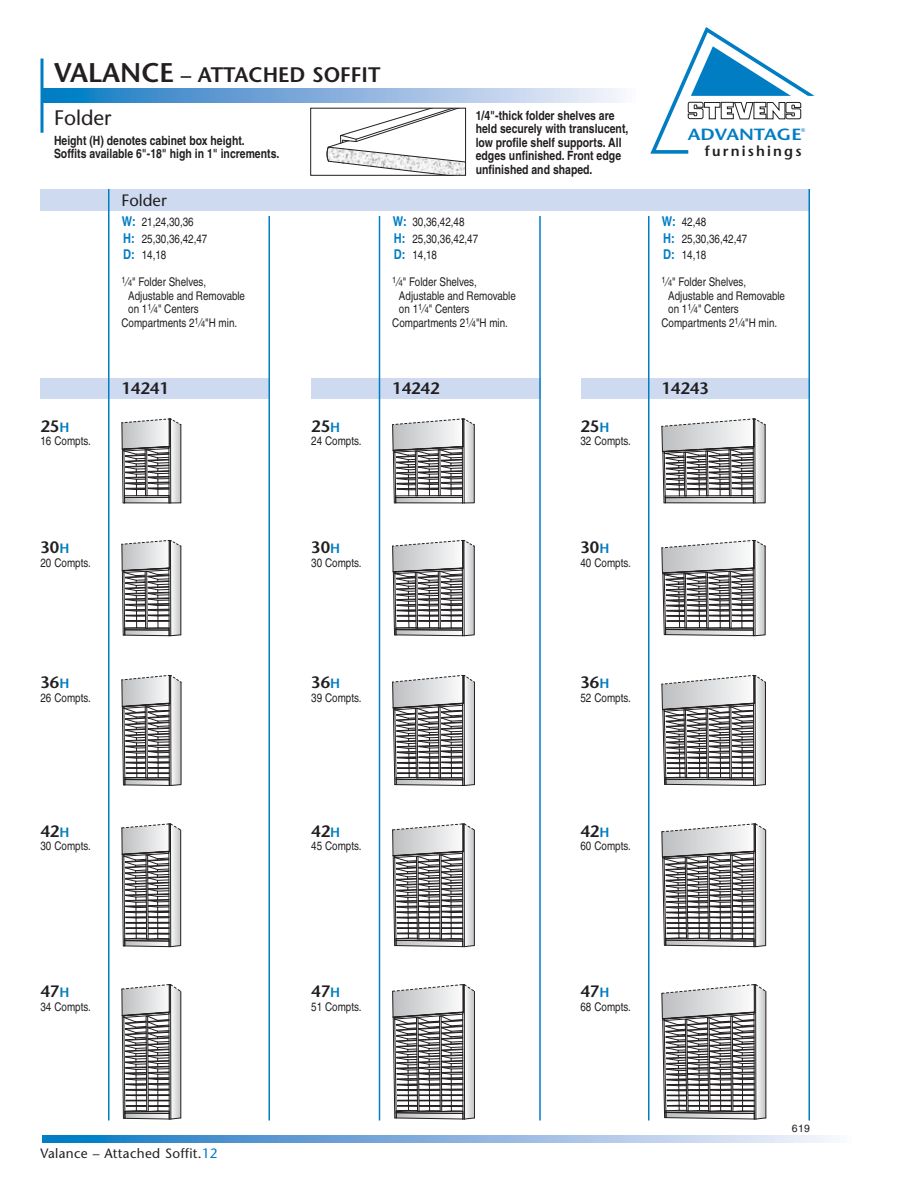
<style>
.page{position:relative;width:918px;height:1188px;background:#fff}
.page>*{position:absolute;margin:0;border:0;box-sizing:border-box;transform-origin:0 0}
.t1{font:600 21px "Stone Sans";color:#231f20}
.t2{font:21px "Stone Sans";color:#231f20}
.t3{font:600 16.5px "Stone Sans";color:#231f20}
.t4{font:16.5px "Stone Sans";color:#231f20}
.t5{font:600 16.2px "Stone Sans";color:#007dc3;scale:1.17 1}
.t6{font:600 14.4px "Stone Sans";letter-spacing:.15em;color:#231f20}
.t7{font:13.5px "Stone Sans";letter-spacing:.025em;color:#231f20}
.t8{font:700 condensed 12.75px/13.5px "Helvetica";color:#231f20}
.t9{font:condensed 12px/16.5px "Helvetica";color:#231f20}
.t10{font:10.5px "Helvetica";color:#231f20}
.t11{font:5.4px "Stone Sans";color:#007dc3}
.s1{font-size:27px}
.s2{font-weight:700;font-size:13.5px;color:#007dc3}
.s3{font-size:12.75px}
.s4{font-size:9px}
.s5{font-size:13.5px;color:#007dc3}
.s6{color:#007dc3}
</style>
<div class="page">
<svg style="left:40px;top:59px;width:4px;height:74px"></svg>
<svg style="left:42px;top:89px;width:578px;height:13px;background:#81b1dc"></svg>
<svg style="left:42px;top:1135px;width:788px;height:7px;background:#81b1dd"></svg>
<svg style="left:650px;top:27px;width:165px;height:127px"></svg>
<div style="left:40px;top:189px;width:770px;height:22px;background:#cddaf0"></div>
<div style="left:40px;top:378px;width:230px;height:20px;background:#cddaf0"></div>
<hr style="left:268px;top:216px;width:2px;height:904px;background:#007dc3">
<hr style="left:108px;top:189px;width:2px;height:931px;background:#007dc3">
<div style="left:311px;top:378px;width:230px;height:20px;background:#cddaf0"></div>
<hr style="left:539px;top:216px;width:2px;height:904px;background:#007dc3">
<hr style="left:379px;top:216px;width:1px;height:904px;background:#007dc3">
<div style="left:581px;top:378px;width:228px;height:20px;background:#cddaf0"></div>
<hr style="left:808px;top:189px;width:2px;height:931px;background:#007dc3">
<hr style="left:648px;top:216px;width:2px;height:904px;background:#007dc3">
<svg style="left:122px;top:418px;width:59px;height:86px"></svg>
<svg style="left:392px;top:418px;width:83px;height:86px"></svg>
<svg style="left:662px;top:418px;width:104px;height:86px"></svg>
<svg style="left:122px;top:674px;width:59px;height:112px"></svg>
<svg style="left:392px;top:674px;width:83px;height:112px"></svg>
<svg style="left:662px;top:674px;width:104px;height:112px"></svg>
<svg style="left:122px;top:540px;width:59px;height:96px"></svg>
<svg style="left:392px;top:540px;width:83px;height:96px"></svg>
<svg style="left:662px;top:540px;width:104px;height:96px"></svg>
<svg style="left:122px;top:824px;width:59px;height:123px"></svg>
<svg style="left:392px;top:824px;width:83px;height:123px"></svg>
<svg style="left:662px;top:824px;width:104px;height:123px"></svg>
<svg style="left:122px;top:984px;width:59px;height:136px"></svg>
<svg style="left:392px;top:984px;width:83px;height:136px"></svg>
<hr style="left:766px;top:991px;width:1px;height:127px;background:#231f20">
<svg style="left:662px;top:984px;width:104px;height:136px"></svg>
<svg style="left:327px;top:110px;width:137px;height:64px"></svg>
<div style="left:310px;top:108px;width:156px;height:68px;border:1px solid #231f20"></div>
<h1 class="t1" style="left:54px;top:64px;width:328px"><span class="s1">VALANCE</span> – ATTACHED SOFFIT</h1>
<h1 class="t2" style="left:54px;top:107px;width:59px">Folder</h1>
<p class="t8" style="left:54px;top:135px;width:227px">Height (H) denotes cabinet box height.<br>Soffits available 6"-18" high in 1" increments.</p>
<h2 class="t4" style="left:122px;top:192px;width:47px">Folder</h2>
<p class="t9" style="left:122px;top:215px;width:87px"><span class="s2">W:</span> 21,24,30,36<br><span class="s2">H:</span> 25,30,36,42,47<br><span class="s2">D:</span> 14,18</p>
<p class="t9" style="left:122px;top:275px;width:86px"><sup>1</sup><span class="s3">⁄</span><span class="s4">4</span>" Folder Shelves,</p>
<p class="t9" style="left:128px;top:289px;width:118px">Adjustable and Removable</p>
<p class="t9" style="left:128px;top:302px;width:72px">on 1<sup>1</sup><span class="s3">⁄</span><span class="s4">4</span>" Centers</p>
<p class="t9" style="left:121px;top:316px;width:117px">Compartments 2<sup>1</sup><span class="s3">⁄</span><span class="s4">4</span>"H min.</p>
<p class="t8" style="left:476px;top:110px;width:154px">1/4"-thick folder shelves are held securely with translucent, low profile shelf supports. All edges unfinished. Front edge unfinished and shaped.</p>
<p class="t9" style="left:393px;top:215px;width:87px"><span class="s2">W:</span> 30,36,42,48<br><span class="s2">H:</span> 25,30,36,42,47<br><span class="s2">D:</span> 14,18</p>
<p class="t9" style="left:392px;top:275px;width:86px"><sup>1</sup><span class="s3">⁄</span><span class="s4">4</span>" Folder Shelves,</p>
<p class="t9" style="left:399px;top:289px;width:118px">Adjustable and Removable</p>
<p class="t9" style="left:399px;top:302px;width:72px">on 1<sup>1</sup><span class="s3">⁄</span><span class="s4">4</span>" Centers</p>
<p class="t9" style="left:392px;top:316px;width:117px">Compartments 2<sup>1</sup><span class="s3">⁄</span><span class="s4">4</span>"H min.</p>
<h2 class="t3" style="left:40px;top:418px;width:30px">25<span class="s5">H</span></h2>
<p class="t9" style="left:40px;top:434px;width:52px">16 Compts.</p>
<h2 class="t3" style="left:122px;top:380px;width:49px">14241</h2>
<h2 class="t3" style="left:311px;top:418px;width:30px">25<span class="s5">H</span></h2>
<p class="t9" style="left:311px;top:434px;width:52px">24 Compts.</p>
<h2 class="t3" style="left:392px;top:380px;width:49px">14242</h2>
<h2 class="t3" style="left:581px;top:418px;width:30px">25<span class="s5">H</span></h2>
<p class="t9" style="left:581px;top:434px;width:52px">32 Compts.</p>
<h3 class="t5" style="left:688px;top:126px;width:99px">ADVANTAGE</h3>
<p class="t6" style="left:705px;top:144px;width:98px">furnishings</p>
<p class="t11" style="left:801px;top:128px;width:6px">®</p>
<p class="t9" style="left:662px;top:215px;width:87px"><span class="s2">W:</span> 42,48<br><span class="s2">H:</span> 25,30,36,42,47<br><span class="s2">D:</span> 14,18</p>
<p class="t9" style="left:662px;top:275px;width:86px"><sup>1</sup><span class="s3">⁄</span><span class="s4">4</span>" Folder Shelves,</p>
<p class="t9" style="left:668px;top:289px;width:118px">Adjustable and Removable</p>
<p class="t9" style="left:668px;top:302px;width:72px">on 1<sup>1</sup><span class="s3">⁄</span><span class="s4">4</span>" Centers</p>
<p class="t9" style="left:661px;top:316px;width:117px">Compartments 2<sup>1</sup><span class="s3">⁄</span><span class="s4">4</span>"H min.</p>
<h2 class="t3" style="left:662px;top:380px;width:49px">14243</h2>
<h2 class="t3" style="left:40px;top:539px;width:30px">30<span class="s5">H</span></h2>
<p class="t9" style="left:40px;top:556px;width:52px">20 Compts.</p>
<h2 class="t3" style="left:311px;top:539px;width:30px">30<span class="s5">H</span></h2>
<p class="t9" style="left:311px;top:556px;width:52px">30 Compts.</p>
<h2 class="t3" style="left:581px;top:539px;width:30px">30<span class="s5">H</span></h2>
<p class="t9" style="left:581px;top:556px;width:52px">40 Compts.</p>
<h2 class="t3" style="left:40px;top:674px;width:30px">36<span class="s5">H</span></h2>
<p class="t9" style="left:40px;top:691px;width:52px">26 Compts.</p>
<h2 class="t3" style="left:311px;top:674px;width:30px">36<span class="s5">H</span></h2>
<p class="t9" style="left:311px;top:691px;width:52px">39 Compts.</p>
<h2 class="t3" style="left:581px;top:674px;width:30px">36<span class="s5">H</span></h2>
<p class="t9" style="left:581px;top:691px;width:52px">52 Compts.</p>
<h2 class="t3" style="left:40px;top:823px;width:30px">42<span class="s5">H</span></h2>
<p class="t9" style="left:40px;top:839px;width:52px">30 Compts.</p>
<h2 class="t3" style="left:311px;top:823px;width:30px">42<span class="s5">H</span></h2>
<p class="t9" style="left:311px;top:839px;width:52px">45 Compts.</p>
<h2 class="t3" style="left:581px;top:823px;width:30px">42<span class="s5">H</span></h2>
<p class="t9" style="left:581px;top:839px;width:52px">60 Compts.</p>
<h2 class="t3" style="left:40px;top:984px;width:30px">47<span class="s5">H</span></h2>
<p class="t9" style="left:40px;top:1000px;width:52px">34 Compts.</p>
<p class="t7" style="left:40px;top:1147px;width:179px">Valance – Attached Soffit.<span class="s6">12</span></p>
<h2 class="t3" style="left:311px;top:984px;width:30px">47<span class="s5">H</span></h2>
<p class="t9" style="left:311px;top:1000px;width:52px">51 Compts.</p>
<h2 class="t3" style="left:581px;top:984px;width:30px">47<span class="s5">H</span></h2>
<p class="t9" style="left:581px;top:1000px;width:52px">68 Compts.</p>
<p class="t10" style="left:792px;top:1125px;width:20px">619</p>
</div>
